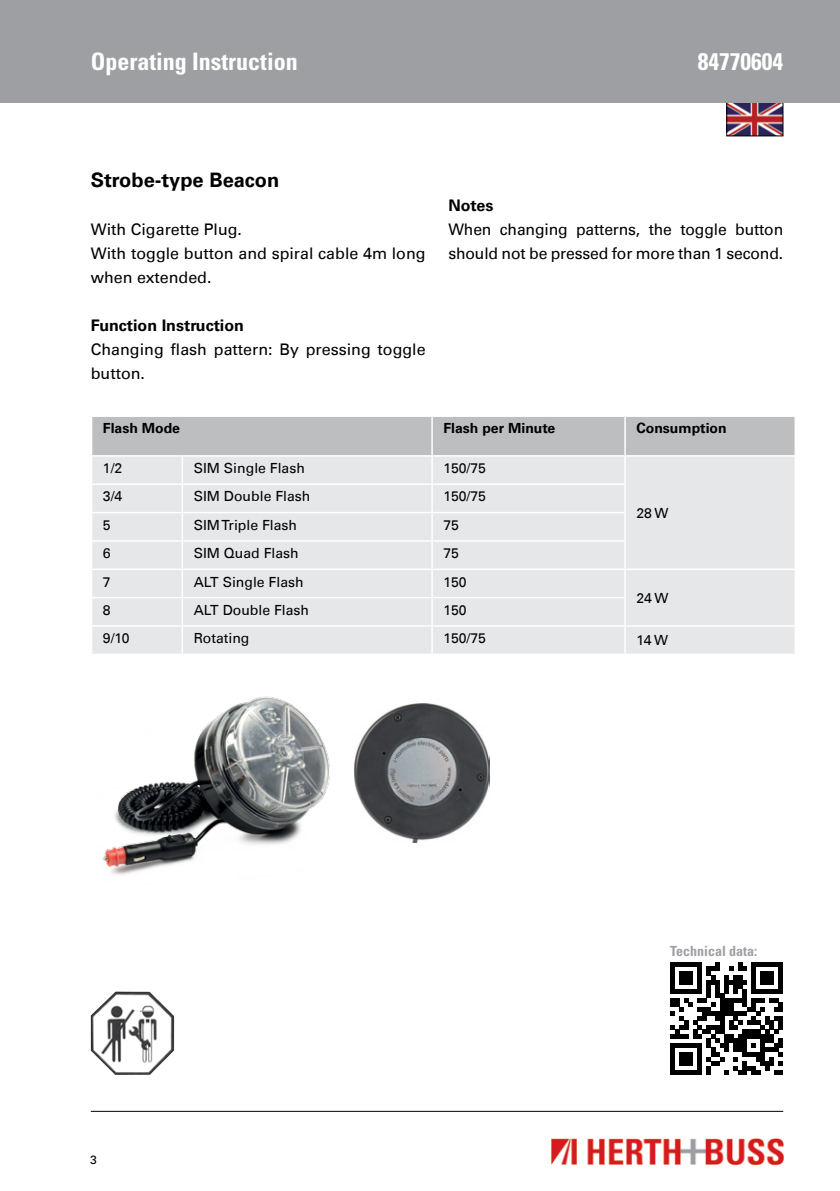
<style>
.page{position:relative;width:840px;height:1191px;background:#fff}
.page>*{position:absolute;margin:0;border:0;box-sizing:border-box;transform-origin:0 0}
.t1{font:700 condensed 24px "Univers";color:#fff}
.t2{font:700 20px "Univers Com 65";color:#000}
.t3{font:16px/24px "Univers Com 55 Roman";color:#000}
.t4{font:700 16px "Univers Com 65";color:#000}
.t5{font:14px "Univers Com 55 Roman";color:#000}
.t6{font:700 14px "Univers Com 65";color:#000}
.t7{font:700 condensed 14px "Univers";color:#9d9fa2}
.t8{font:12px "Univers";color:#000}
</style>
<div class="page">
<img style="left:728px;top:104px;width:52px;height:30px">
<div style="left:726px;top:102px;width:56px;height:34px;border:1px solid #000"></div>
<div style="left:0;top:0;width:839px;height:102px;background:#9d9fa2"></div>
<img style="left:551px;top:1138px;width:233px;height:28px">
<hr style="left:91px;top:1111px;width:691px;height:1px;background:#000">
<svg style="left:92px;top:416px;width:703px;height:237px;background:#dfe0e2"></svg>
<hr style="left:182px;top:483px;width:250px;height:2px;background:#fff">
<hr style="left:182px;top:512px;width:250px;height:1px;background:#fff">
<hr style="left:182px;top:540px;width:250px;height:1px;background:#fff">
<hr style="left:182px;top:568px;width:250px;height:2px;background:#fff">
<hr style="left:182px;top:597px;width:250px;height:1px;background:#fff">
<hr style="left:182px;top:625px;width:250px;height:2px;background:#fff">
<hr style="left:432px;top:483px;width:193px;height:2px;background:#fff">
<hr style="left:432px;top:512px;width:193px;height:1px;background:#fff">
<hr style="left:432px;top:540px;width:193px;height:1px;background:#fff">
<hr style="left:432px;top:568px;width:192px;height:2px;background:#fff">
<hr style="left:432px;top:597px;width:193px;height:1px;background:#fff">
<hr style="left:432px;top:625px;width:192px;height:2px;background:#fff">
<img style="left:102px;top:696px;width:228px;height:179px">
<img style="left:354px;top:703px;width:135px;height:139px">
<img style="left:91px;top:991px;width:83px;height:83px">
<svg style="left:670px;top:962px;width:112px;height:112px"></svg>
<h1 class="t1" style="left:91px;top:47px;width:208px">Operating Instruction</h1>
<h1 class="t1" style="left:697px;top:47px;width:87px">84770604</h1>
<p class="t2" style="left:91px;top:168px;width:190px">Strobe-type Beacon</p>
<p class="t3" style="left:91px;top:217px;width:336px">With Cigarette Plug.<br>With toggle button and spiral cable 4m long when extended.</p>
<p class="t4" style="left:91px;top:315px;width:155px">Function Instruction</p>
<p class="t3" style="left:91px;top:337px;width:336px">Changing flash pattern: By pressing toggle button.</p>
<p class="t4" style="left:448px;top:195px;width:46px">Notes</p>
<p class="t3" style="left:448px;top:217px;width:336px">When changing patterns, the toggle button should not be pressed for more than 1 second.</p>
<p class="t6" style="left:103px;top:420px;width:79px">Flash Mode</p>
<p class="t6" style="left:443px;top:420px;width:113px">Flash per Minute</p>
<p class="t6" style="left:636px;top:420px;width:92px">Consumption</p>
<p class="t5" style="left:103px;top:460px;width:21px">1/2</p>
<p class="t5" style="left:194px;top:460px;width:113px">SIM Single Flash</p>
<p class="t5" style="left:443px;top:460px;width:44px">150/75</p>
<p class="t5" style="left:636px;top:504px;width:34px">28 W</p>
<p class="t5" style="left:103px;top:488px;width:21px">3/4</p>
<p class="t5" style="left:194px;top:488px;width:118px">SIM Double Flash</p>
<p class="t5" style="left:443px;top:488px;width:44px">150/75</p>
<p class="t5" style="left:103px;top:516px;width:9px">5</p>
<p class="t5" style="left:194px;top:516px;width:105px">SIM Triple Flash</p>
<p class="t5" style="left:443px;top:516px;width:17px">75</p>
<p class="t5" style="left:103px;top:545px;width:9px">6</p>
<p class="t5" style="left:194px;top:545px;width:106px">SIM Quad Flash</p>
<p class="t5" style="left:443px;top:545px;width:17px">75</p>
<p class="t5" style="left:103px;top:573px;width:9px">7</p>
<p class="t5" style="left:194px;top:573px;width:111px">ALT Single Flash</p>
<p class="t5" style="left:443px;top:573px;width:25px">150</p>
<p class="t5" style="left:636px;top:589px;width:34px">24 W</p>
<p class="t5" style="left:103px;top:601px;width:9px">8</p>
<p class="t5" style="left:194px;top:601px;width:117px">ALT Double Flash</p>
<p class="t5" style="left:443px;top:601px;width:25px">150</p>
<p class="t5" style="left:103px;top:630px;width:28px">9/10</p>
<p class="t5" style="left:194px;top:630px;width:57px">Rotating</p>
<p class="t5" style="left:443px;top:630px;width:44px">150/75</p>
<p class="t5" style="left:636px;top:632px;width:33px">14 W</p>
<p class="t8" style="left:90px;top:1151px;width:8px">3</p>
<p class="t7" style="left:670px;top:942px;width:88px">Technical data:</p>
</div>
